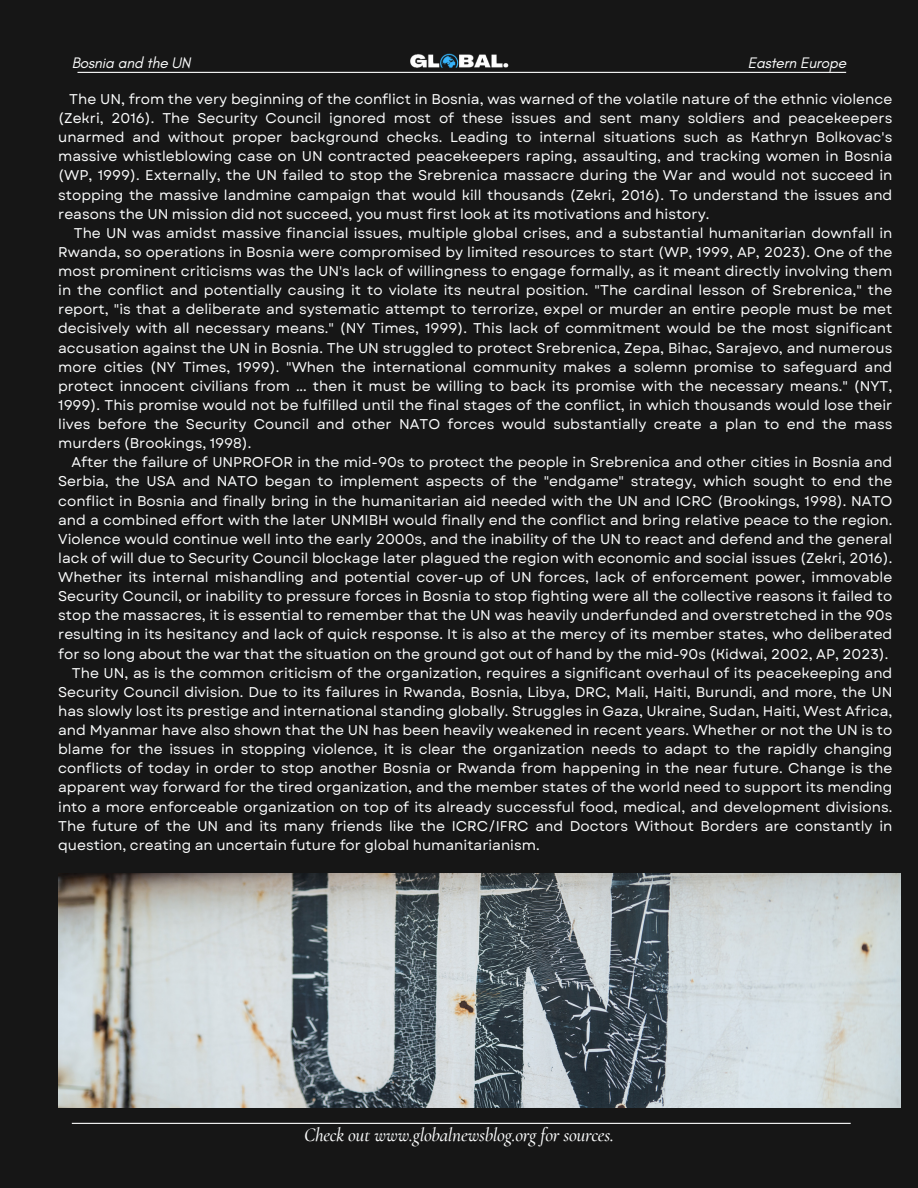
<style>
.page{position:relative;width:918px;height:1188px;background:#161616}
.page>*{position:absolute;margin:0;border:0;box-sizing:border-box;transform-origin:0 0}
.t1{font:italic 500 19.2px "Cormorant Garamond";letter-spacing:-.015em;color:#fcfdfd}
.t2{font:italic 15.45px "Glacial Indifference";letter-spacing:-.015em;color:#fcfdfd}
.t3{font:14.1px/19.2px "Garet";color:#fcfdfd;text-align:justify}
</style>
<div class="page">
<hr style="left:72px;top:1123px;width:779px;height:1px;background:#fcfdfd">
<hr style="left:77px;top:72px;width:769px;height:1px;background:#fcfdfd">
<img style="left:58px;top:873px;width:843px;height:234px">
<img style="left:409px;top:53px;width:101px;height:20px">
<p class="t2" style="left:72px;top:53px;width:120px">Bosnia and the UN</p>
<p class="t2" style="left:748px;top:53px;width:100px">Eastern Europe</p>
<p class="t3" style="left:58px;top:89px;width:836px;text-indent:11px">The UN, from the very beginning of the conflict in Bosnia, was warned of the volatile nature of the ethnic violence (Zekri, 2016). The Security Council ignored most of these issues and sent many soldiers and peacekeepers unarmed and without proper background checks. Leading to internal situations such as Kathryn Bolkovac's massive whistleblowing case on UN contracted peacekeepers raping, assaulting, and tracking women in Bosnia (WP, 1999). Externally, the UN failed to stop the Srebrenica massacre during the War and would not succeed in stopping the massive landmine campaign that would kill thousands (Zekri, 2016). To understand the issues and reasons the UN mission did not succeed, you must first look at its motivations and history.</p>
<p class="t3" style="left:58px;top:223px;width:836px;text-indent:16px">The UN was amidst massive financial issues, multiple global crises, and a substantial humanitarian downfall in Rwanda, so operations in Bosnia were compromised by limited resources to start (WP, 1999, AP, 2023). One of the most prominent criticisms was the UN's lack of willingness to engage formally, as it meant directly involving them in the conflict and potentially causing it to violate its neutral position. "The cardinal lesson of Srebrenica," the report, "is that a deliberate and systematic attempt to terrorize, expel or murder an entire people must be met decisively with all necessary means." (NY Times, 1999). This lack of commitment would be the most significant accusation against the UN in Bosnia. The UN struggled to protect Srebrenica, Zepa, Bihac, Sarajevo, and numerous more cities (NY Times, 1999). "When the international community makes a solemn promise to safeguard and protect innocent civilians from ... then it must be willing to back its promise with the necessary means." (NYT, 1999). This promise would not be fulfilled until the final stages of the conflict, in which thousands would lose their lives before the Security Council and other NATO forces would substantially create a plan to end the mass murders (Brookings, 1998).</p>
<p class="t3" style="left:58px;top:453px;width:836px;text-indent:13px">After the failure of UNPROFOR in the mid-90s to protect the people in Srebrenica and other cities in Bosnia and Serbia, the USA and NATO began to implement aspects of the "endgame" strategy, which sought to end the conflict in Bosnia and finally bring in the humanitarian aid needed with the UN and ICRC (Brookings, 1998). NATO and a combined effort with the later UNMIBH would finally end the conflict and bring relative peace to the region.<br>Violence would continue well into the early 2000s, and the inability of the UN to react and defend and the general lack of will due to Security Council blockage later plagued the region with economic and social issues (Zekri, 2016).<br>Whether its internal mishandling and potential cover-up of UN forces, lack of enforcement power, immovable Security Council, or inability to pressure forces in Bosnia to stop fighting were all the collective reasons it failed to stop the massacres, it is essential to remember that the UN was heavily underfunded and overstretched in the 90s resulting in its hesitancy and lack of quick response. It is also at the mercy of its member states, who deliberated for so long about the war that the situation on the ground got out of hand by the mid-90s (Kidwai, 2002, AP, 2023).</p>
<p class="t3" style="left:58px;top:663px;width:836px;text-indent:14px">The UN, as is the common criticism of the organization, requires a significant overhaul of its peacekeeping and Security Council division. Due to its failures in Rwanda, Bosnia, Libya, DRC, Mali, Haiti, Burundi, and more, the UN has slowly lost its prestige and international standing globally. Struggles in Gaza, Ukraine, Sudan, Haiti, West Africa, and Myanmar have also shown that the UN has been heavily weakened in recent years. Whether or not the UN is to blame for the issues in stopping violence, it is clear the organization needs to adapt to the rapidly changing conflicts of today in order to stop another Bosnia or Rwanda from happening in the near future. Change is the apparent way forward for the tired organization, and the member states of the world need to support its mending into a more enforceable organization on top of its already successful food, medical, and development divisions.<br>The future of the UN and its many friends like the ICRC/IFRC and Doctors Without Borders are constantly in question, creating an uncertain future for global humanitarianism.</p>
<p class="t1" style="left:304px;top:1123px;width:311px">Check out www.globalnewsblog.org for sources.</p>
</div>
